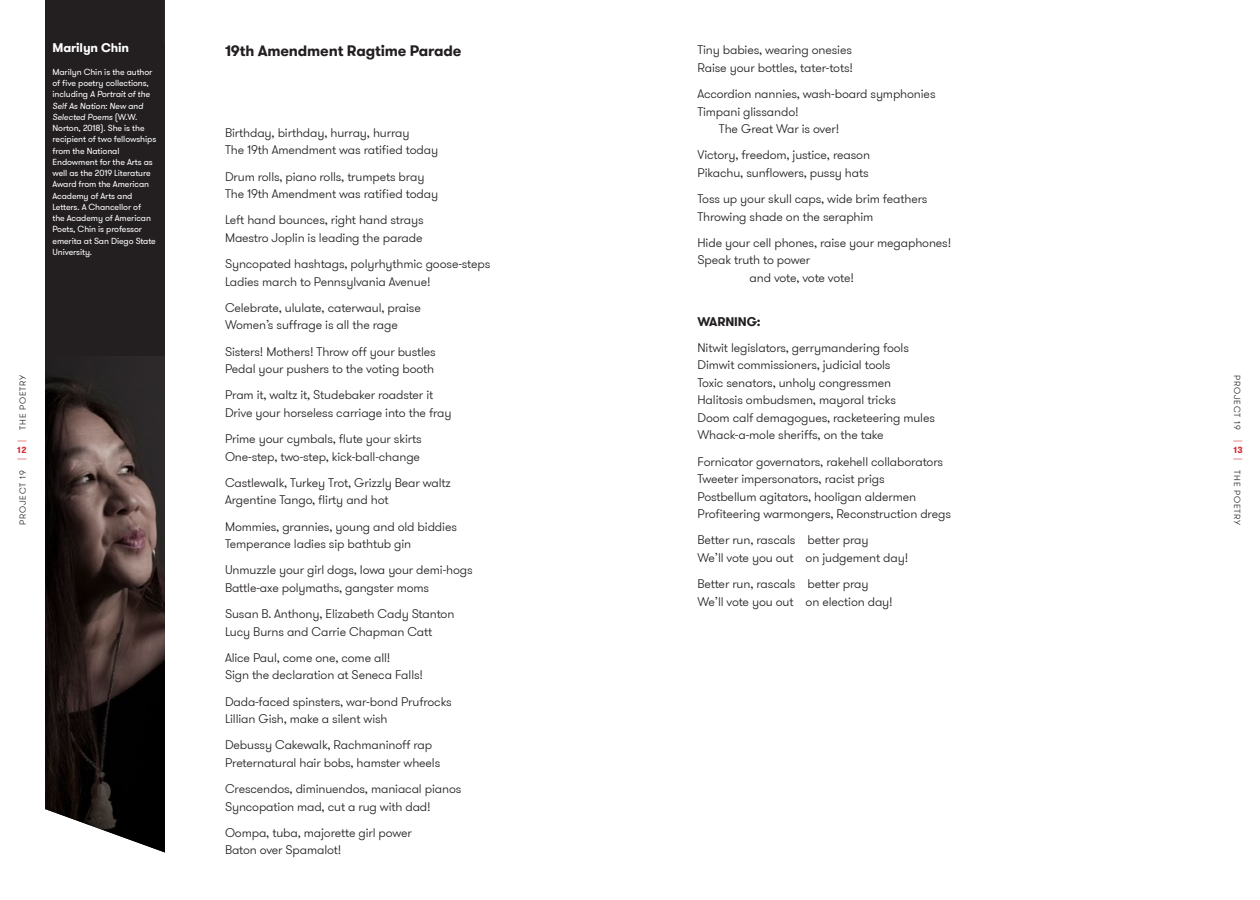
<style>
.page{position:relative;width:1260px;height:900px;background:#fff}
.page>*{position:absolute;margin:0;border:0;box-sizing:border-box;transform-origin:0 0}
.t1{font:700 15px "GT Walsheim Pro";letter-spacing:-.01em;color:#231f20}
.t2{font:300 12.5px/17.5px "GT Walsheim Pro";letter-spacing:-.01em;color:#231f20}
.t3{font:700 12.5px "GT Walsheim Pro";letter-spacing:-.01em;color:#fff}
.t4{font:700 12.5px "GT Walsheim Pro";letter-spacing:-.01em;color:#231f20}
.t5{font:8.75px/11.2px "GT Walsheim Pro";letter-spacing:-.01em;color:#fff}
.t6{font:300 8.75px "GT Walsheim Pro";letter-spacing:.09em;color:#231f20}
.t7{font:700 8.75px "GT Walsheim Pro";color:#d7282f}
.s1{font-style:italic}
.s2{color:#d7282f}
</style>
<div class="page">
<div style="left:45px;top:0;width:120px;height:43px;background:#231f20"></div>
<img style="left:45px;top:355px;width:120px;height:497px">
<div style="left:45px;top:43px;width:120px;height:312px;background:#231f20"></div>
<p class="t3" style="left:52px;top:40px;width:78px">Marilyn Chin</p>
<p class="t1" style="left:225px;top:41px;width:238px">19th Amendment Ragtime Parade</p>
<p class="t5" style="left:52px;top:66px;width:105px">Marilyn Chin is the author of five poetry collections, including <span class="s1">A Portrait of the<br>Self As Nation: New and<br>Selected Poems</span> (W.W.<br>Norton, 2018). She is the recipient of two fellowships from the National<br>Endowment for the Arts as well as the 2019 Literature<br>Award from the American<br>Academy of Arts and<br>Letters. A Chancellor of<br>the Academy of American<br>Poets, Chin is professor emerita at San Diego State<br>University.</p>
<p class="t2" style="left:698px;top:42px;width:157px">Tiny babies, wearing onesies<br>Raise your bottles, tater-tots!</p>
<p class="t2" style="left:698px;top:85px;width:240px">Accordion nannies, wash-board symphonies</p>
<p class="t2" style="left:698px;top:103px;width:103px">Timpani glissando!</p>
<p class="t2" style="left:719px;top:120px;width:122px">The Great War is over!</p>
<p class="t2" style="left:698px;top:147px;width:174px">Victory, freedom, justice, reason<br>Pikachu, sunflowers, pussy hats</p>
<p class="t2" style="left:698px;top:190px;width:231px">Toss up your skull caps, wide brim feathers<br>Throwing shade on the seraphim</p>
<p class="t2" style="left:698px;top:234px;width:255px">Hide your cell phones, raise your megaphones!</p>
<p class="t2" style="left:698px;top:252px;width:114px">Speak truth to power</p>
<p class="t2" style="left:750px;top:269px;width:106px">and vote, vote vote!</p>
<p class="t4" style="left:698px;top:313px;width:65px">WARNING:</p>
<p class="t2" style="left:698px;top:339px;width:239px">Nitwit legislators, gerrymandering fools Dimwit commissioners, judicial tools<br>Toxic senators, unholy congressmen Halitosis ombudsmen, mayoral tricks<br>Doom calf demagogues, racketeering mules Whack-a-mole sheriffs, on the take</p>
<p class="t2" style="left:698px;top:453px;width:255px">Fornicator governators, rakehell collaborators Tweeter impersonators, racist prigs<br>Postbellum agitators, hooligan aldermen Profiteering warmongers, Reconstruction dregs</p>
<p class="t2" style="left:698px;top:532px;width:212px">Better run, rascals better pray<br>We’ll vote you out on judgement day!</p>
<p class="t2" style="left:698px;top:575px;width:197px">Better run, rascals better pray<br>We’ll vote you out on election day!</p>
<p class="t2" style="left:225px;top:124px;width:215px">Birthday, birthday, hurray, hurray<br>The 19th Amendment was ratified today</p>
<p class="t2" style="left:225px;top:168px;width:215px">Drum rolls, piano rolls, trumpets bray<br>The 19th Amendment was ratified today</p>
<p class="t2" style="left:225px;top:212px;width:200px">Left hand bounces, right hand strays<br>Maestro Joplin is leading the parade</p>
<p class="t2" style="left:225px;top:255px;width:267px">Syncopated hashtags, polyrhythmic goose-steps<br>Ladies march to Pennsylvania Avenue!</p>
<p class="t2" style="left:225px;top:299px;width:197px">Celebrate, ululate, caterwaul, praise<br>Women’s suffrage is all the rage</p>
<p class="t2" style="left:225px;top:343px;width:212px">Sisters! Mothers! Throw off your bustles<br>Pedal your pushers to the voting booth</p>
<p class="t2" style="left:225px;top:387px;width:228px">Pram it, waltz it, Studebaker roadster it<br>Drive your horseless carriage into the fray</p>
<p class="t2" style="left:225px;top:430px;width:198px">Prime your cymbals, flute your skirts<br>One-step, two-step, kick-ball-change</p>
<p class="t2" style="left:225px;top:474px;width:227px">Castlewalk, Turkey Trot, Grizzly Bear waltz<br>Argentine Tango, flirty and hot</p>
<p class="t2" style="left:225px;top:518px;width:234px">Mommies, grannies, young and old biddies<br>Temperance ladies sip bathtub gin</p>
<p class="t2" style="left:225px;top:562px;width:249px">Unmuzzle your girl dogs, Iowa your demi-hogs<br>Battle-axe polymaths, gangster moms</p>
<p class="t2" style="left:225px;top:605px;width:231px">Susan B. Anthony, Elizabeth Cady Stanton<br>Lucy Burns and Carrie Chapman Catt</p>
<p class="t2" style="left:225px;top:649px;width:200px">Alice Paul, come one, come all!<br>Sign the declaration at Seneca Falls!</p>
<p class="t2" style="left:225px;top:693px;width:228px">Dada-faced spinsters, war-bond Prufrocks<br>Lillian Gish, make a silent wish</p>
<p class="t2" style="left:225px;top:737px;width:217px">Debussy Cakewalk, Rachmaninoff rap<br>Preternatural hair bobs, hamster wheels</p>
<p class="t2" style="left:225px;top:780px;width:238px">Crescendos, diminuendos, maniacal pianos<br>Syncopation mad, cut a rug with dad!</p>
<p class="t2" style="left:225px;top:824px;width:188px">Oompa, tuba, majorette girl power<br>Baton over Spamalot!</p>
<p class="t6" style="left:17px;top:442px;width:68px;rotate:-90deg"><span class="s2">|</span> THE POETRY</p>
<p class="t6" style="left:1243px;top:375px;width:68px;rotate:90deg">PROJECT 19 <span class="s2">|</span></p>
<p class="t6" style="left:1243px;top:458px;width:68px;rotate:90deg"><span class="s2">|</span> THE POETRY</p>
<p class="t7" style="left:17px;top:445px;width:11px">12</p>
<p class="t7" style="left:1233px;top:445px;width:11px">13</p>
<p class="t6" style="left:17px;top:525px;width:68px;rotate:-90deg">PROJECT 19 <span class="s2">|</span></p>
</div>
